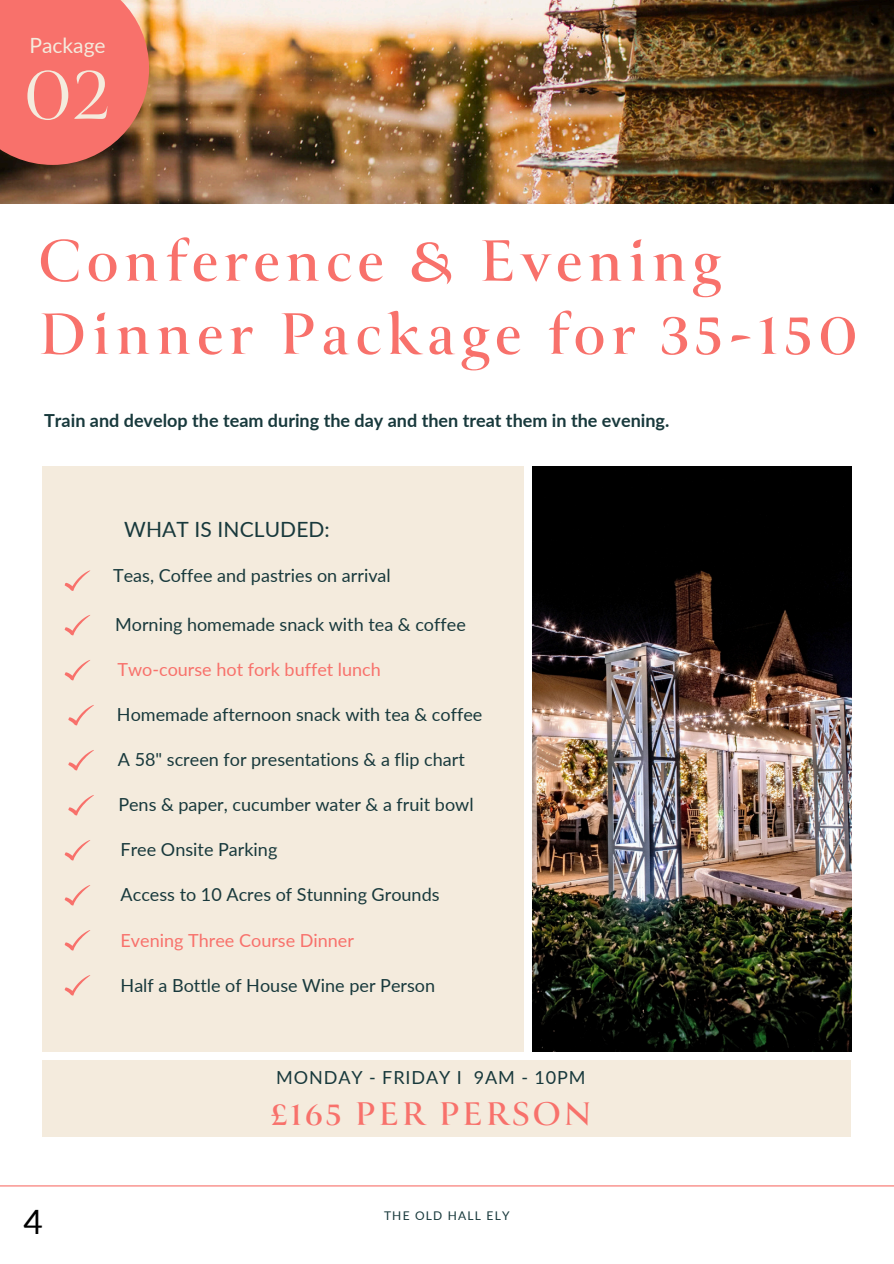
<style>
.page{position:relative;width:894px;height:1264px;background:#fff}
.page>*{position:absolute;margin:0;border:0;box-sizing:border-box;transform-origin:0 0}
.t1{font:84px "Canto Pen";color:#f4ebdd}
.t2{font:700 64.5px/73.2px "Canto Pen";letter-spacing:.09em;color:#f8716b}
.t3{font:700 36px "Canto Pen";letter-spacing:.08em;color:#f8716b}
.t4{font:33.6px "Lato";color:#000}
.t5{font:21px "Lato";letter-spacing:.005em;color:#18393c}
.t6{font:21px "Lato";color:#f4ebdd}
.t7{font:18px "Lato";color:#18393c}
.t8{font:700 18px "Lato";color:#18393c}
.t9{font:18px "Lato";color:#f8716b}
.t10{font:18px "Lato";letter-spacing:.05em;color:#18393c}
.t11{font:12px "Lato";letter-spacing:.1em;color:#18393c}
</style>
<div class="page">
<img style="left:532px;top:466px;width:319px;height:585px">
<div style="left:43px;top:466px;width:481px;height:585px;background:#f4ebdd"></div>
<img style="left:0;top:0;width:893px;height:203px">
<hr style="left:0;top:1185px;width:893px;height:1px;background:#f8716b">
<div style="left:43px;top:1059px;width:807px;height:77px;background:#f4ebdd"></div>
<div style="left:0;top:0;width:149px;height:165px;background:#f8716b"></div>
<svg style="left:65px;top:570px;width:25px;height:20px"></svg>
<svg style="left:65px;top:615px;width:25px;height:20px"></svg>
<svg style="left:65px;top:660px;width:25px;height:20px"></svg>
<svg style="left:68px;top:705px;width:26px;height:20px"></svg>
<svg style="left:68px;top:750px;width:26px;height:20px"></svg>
<svg style="left:68px;top:795px;width:26px;height:20px"></svg>
<svg style="left:65px;top:840px;width:25px;height:20px"></svg>
<svg style="left:65px;top:885px;width:25px;height:20px"></svg>
<svg style="left:65px;top:930px;width:25px;height:20px"></svg>
<svg style="left:65px;top:975px;width:25px;height:20px"></svg>
<p class="t6" style="left:29px;top:33px;width:78px">Package</p>
<p class="t1" style="left:23px;top:50px;width:89px">02</p>
<p class="t2" style="left:38px;top:226px;width:820px">Conference &amp; Evening<br>Dinner Package for 35-150</p>
<p class="t8" style="left:44px;top:409px;width:626px">Train and develop the team during the day and then treat them in the evening.</p>
<p class="t5" style="left:124px;top:516px;width:207px">WHAT IS INCLUDED:</p>
<p class="t7" style="left:113px;top:564px;width:279px">Teas, Coffee and pastries on arrival</p>
<h4 class="t7" style="left:115px;top:613px;width:352px">Morning homemade snack with tea &amp; coffee</h4>
<p class="t9" style="left:117px;top:658px;width:265px">Two-course hot fork buffet lunch</p>
<h1 class="t7" style="left:117px;top:703px;width:367px">Homemade afternoon snack with tea &amp; coffee</h1>
<h6 class="t7" style="left:118px;top:748px;width:348px">A 58" screen for presentations &amp; a flip chart</h6>
<h3 class="t7" style="left:118px;top:793px;width:356px">Pens &amp; paper, cucumber water &amp; a fruit bowl</h3>
<p class="t7" style="left:120px;top:838px;width:158px">Free Onsite Parking</p>
<p class="t7" style="left:120px;top:883px;width:320px">Access to 10 Acres of Stunning Grounds</p>
<p class="t9" style="left:120px;top:928px;width:235px">Evening Three Course Dinner</p>
<p class="t7" style="left:120px;top:973px;width:316px">Half a Bottle of House Wine per Person</p>
<p class="t10" style="left:276px;top:1065px;width:311px">MONDAY - FRIDAY I 9AM - 10PM</p>
<p class="t4" style="left:23px;top:1201px;width:21px">4</p>
<p class="t3" style="left:270px;top:1095px;width:323px">£165 PER PERSON</p>
<p class="t11" style="left:384px;top:1208px;width:127px">THE OLD HALL ELY</p>
</div>
